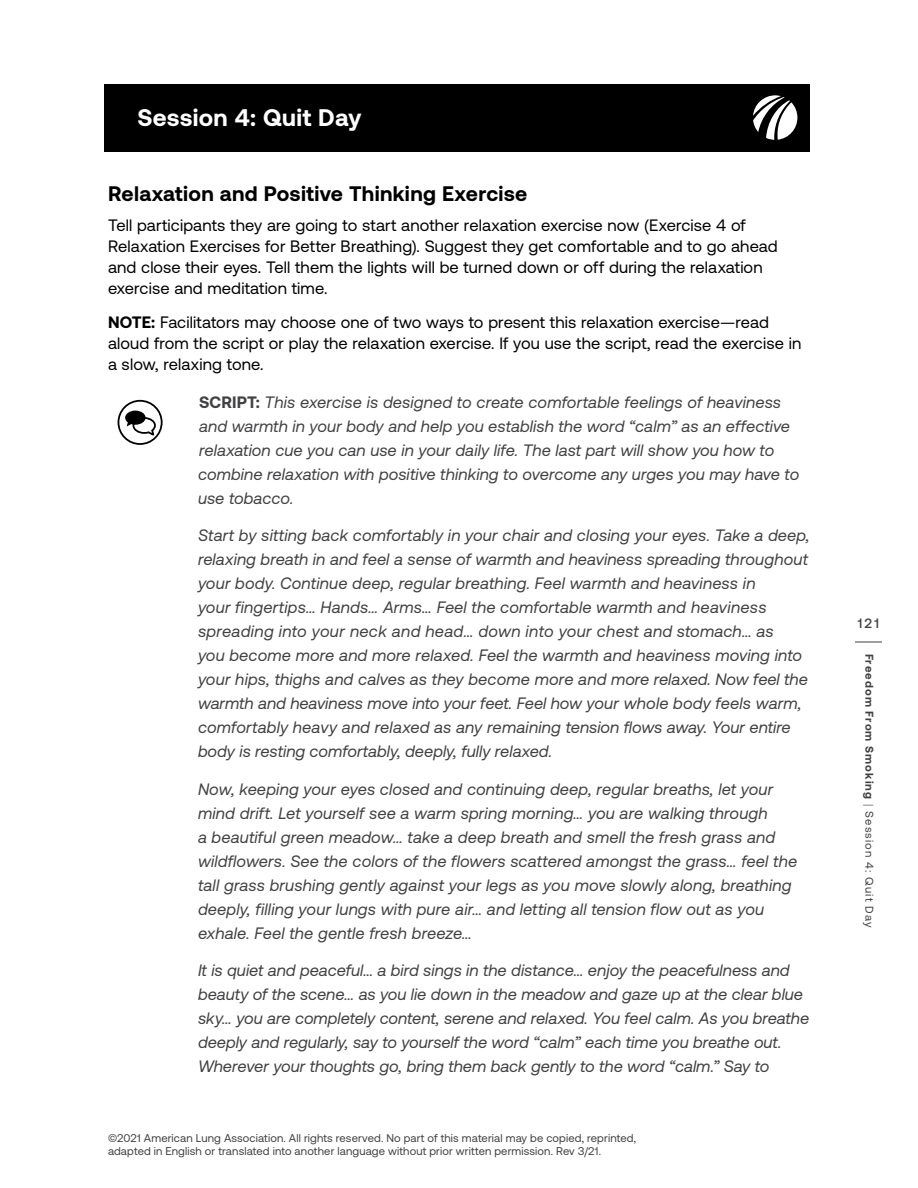
<style>
.page{position:relative;width:918px;height:1188px;background:#fff}
.page>*{position:absolute;margin:0;border:0;box-sizing:border-box;transform-origin:0 0}
.t1{font:700 24px "Aeonik";letter-spacing:.01em;color:#fff}
.t2{font:700 21px "Aeonik";letter-spacing:.015em;color:#000}
.t3{font:italic 16.5px/24px "Aeonik";letter-spacing:.005em;color:#414042}
.t4{font:16.5px/21px "Aeonik";letter-spacing:.01em;color:#000}
.t5{font:500 13.5px "Aeonik";color:#414042}
.t6{font:11.25px/13.5px "Aeonik";letter-spacing:.015em;color:#414042}
.t7{font:700 11.25px "Aeonik";letter-spacing:.095em;color:#414042}
.s1{font-weight:700}
.s2{font-weight:700;font-style:normal}
.s3{font-weight:300}
.s4{font-weight:400}
</style>
<div class="page">
<svg style="left:855px;top:642px;width:27px;height:1px"></svg>
<div style="left:105px;top:84px;width:705px;height:68px;background:#000"></div>
<svg style="left:753px;top:95px;width:44px;height:45px"></svg>
<svg style="left:118px;top:400px;width:45px;height:45px"></svg>
<h1 class="t1" style="left:137px;top:104px;width:225px">Session 4: Quit Day</h1>
<p class="t2" style="left:108px;top:181px;width:421px">Relaxation and Positive Thinking Exercise</p>
<p class="t4" style="left:108px;top:214px;width:671px">Tell participants they are going to start another relaxation exercise now (Exercise 4 of Relaxation Exercises for Better Breathing). Suggest they get comfortable and to go ahead and close their eyes. Tell them the lights will be turned down or off during the relaxation exercise and meditation time.</p>
<p class="t4" style="left:108px;top:312px;width:695px"><span class="s1">NOTE:</span> Facilitators may choose one of two ways to present this relaxation exercise—read aloud from the script or play the relaxation exercise. If you use the script, read the exercise in a slow, relaxing tone.</p>
<p class="t3" style="left:198px;top:390px;width:603px"><span class="s2">SCRIPT:</span> This exercise is designed to create comfortable feelings of heaviness and warmth in your body and help you establish the word “calm” as an effective relaxation cue you can use in your daily life. The last part will show you how to combine relaxation with positive thinking to overcome any urges you may have to use tobacco.</p>
<p class="t3" style="left:198px;top:523px;width:613px">Start by sitting back comfortably in your chair and closing your eyes. Take a deep, relaxing breath in and feel a sense of warmth and heaviness spreading throughout your body. Continue deep, regular breathing. Feel warmth and heaviness in<br>your fingertips… Hands… Arms… Feel the comfortable warmth and heaviness spreading into your neck and head… down into your chest and stomach… as<br>you become more and more relaxed. Feel the warmth and heaviness moving into your hips, thighs and calves as they become more and more relaxed. Now feel the warmth and heaviness move into your feet. Feel how your whole body feels warm, comfortably heavy and relaxed as any remaining tension flows away. Your entire body is resting comfortably, deeply, fully relaxed.</p>
<p class="t3" style="left:198px;top:777px;width:601px">Now, keeping your eyes closed and continuing deep, regular breaths, let your mind drift. Let yourself see a warm spring morning… you are walking through<br>a beautiful green meadow… take a deep breath and smell the fresh grass and wildflowers. See the colors of the flowers scattered amongst the grass… feel the tall grass brushing gently against your legs as you move slowly along, breathing deeply, filling your lungs with pure air… and letting all tension flow out as you exhale. Feel the gentle fresh breeze…</p>
<p class="t3" style="left:198px;top:958px;width:613px">It is quiet and peaceful… a bird sings in the distance… enjoy the peacefulness and beauty of the scene… as you lie down in the meadow and gaze up at the clear blue sky… you are completely content, serene and relaxed. You feel calm. As you breathe deeply and regularly, say to yourself the word “calm” each time you breathe out.<br>Wherever your thoughts go, bring them back gently to the word “calm.” Say to</p>
<p class="t6" style="left:108px;top:1131px;width:530px">©2021 American Lung Association. All rights reserved. No part of this material may be copied, reprinted, adapted in English or translated into another language without prior written permission. Rev 3/21.</p>
<p class="t5" style="left:858px;top:616px;width:23px">121</p>
<p class="t7" style="left:876px;top:654px;width:275px;rotate:90deg">Freedom From Smoking <span class="s3">|</span> <span class="s4">Session 4: Quit Day</span></p>
</div>
